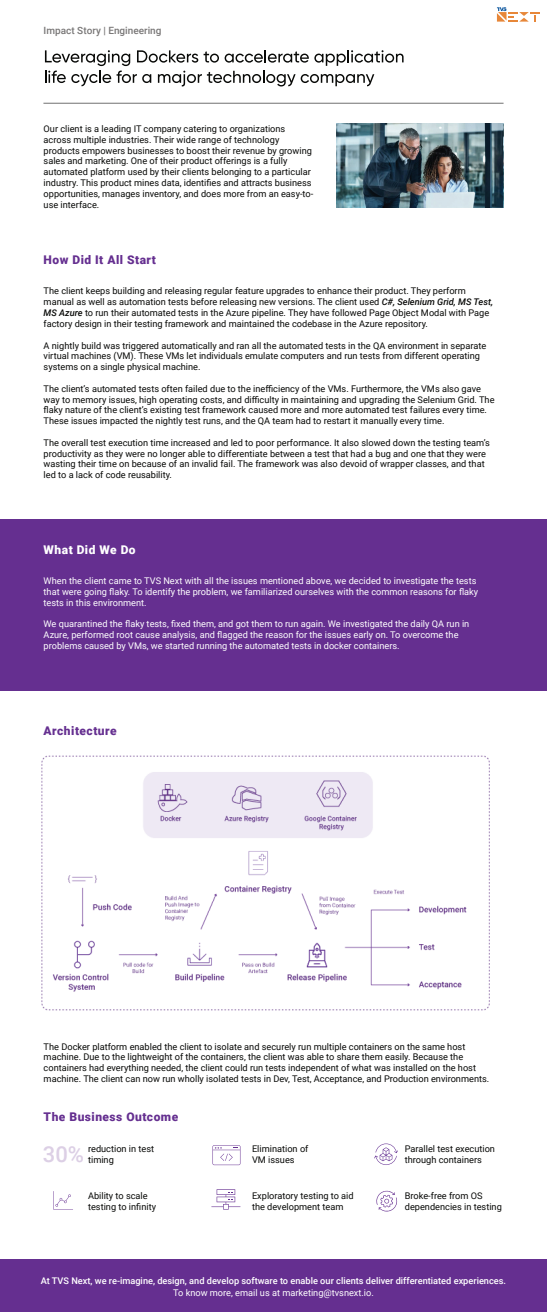
<style>
.page{position:relative;width:547px;height:1312px;background:#fff}
.page>*{position:absolute;margin:0;border:0;box-sizing:border-box;transform-origin:0 0}
.t1{font:500 22px "Roboto";color:#dccfe5}
.t2{font:900 12px "Roboto";letter-spacing:.04em;color:#652f90}
.t3{font:900 12px "Roboto";letter-spacing:.04em;color:#fff}
.t4{font:500 10px "Roboto";color:#797777}
.t5{font:9.2px/10.8px "Roboto";color:#080907}
.t6{font:9.2px/10.8px "Roboto";color:#fff}
.t7{font:500 9.2px "Roboto";color:#fff}
.s1{font-weight:500;font-style:italic}
</style>
<div class="page">
<div style="left:0;top:1260px;width:546px;height:52px;background:#652f90"></div>
<svg style="left:45px;top:50px;width:358px;height:37px"></svg>
<hr style="left:43px;top:103px;width:460px;height:1px;background:#707070">
<svg style="left:496px;top:7px;width:43px;height:15px"></svg>
<div style="left:0;top:519px;width:546px;height:171px;background:#652f90"></div>
<img style="left:336px;top:123px;width:167px;height:85px">
<svg style="left:212px;top:1145px;width:28px;height:20px"></svg>
<svg style="left:53px;top:1191px;width:18px;height:18px"></svg>
<svg style="left:211px;top:1189px;width:29px;height:20px"></svg>
<svg style="left:374px;top:1143px;width:23px;height:22px"></svg>
<svg style="left:376px;top:1190px;width:21px;height:22px"></svg>
<img style="left:41px;top:755px;width:449px;height:256px">
<p class="t4" style="left:44px;top:24px;width:119px">Impact Story | Engineering</p>
<p class="t5" style="left:44px;top:123px;width:271px">Our client is a leading IT company catering to organizations across multiple industries. Their wide range of technology products empowers businesses to boost their revenue by growing sales and marketing. One of their product offerings is a fully automated platform used by their clients belonging to a particular industry. This product mines data, identifies and attracts business opportunities, manages inventory, and does more from an easy-to&shy;use interface.</p>
<h2 class="t2" style="left:44px;top:252px;width:114px">How Did It All Start</h2>
<p class="t5" style="left:44px;top:285px;width:451px">The client keeps building and releasing regular feature upgrades to enhance their product. They perform manual as well as automation tests before releasing new versions. The client used <span class="s1">C#, Selenium Grid, MS Test, MS Azure</span> to run their automated tests in the Azure pipeline. They have followed Page Object Modal with Page factory design in their testing framework and maintained the codebase in the Azure repository.</p>
<p class="t5" style="left:44px;top:339px;width:444px">A nightly build was triggered automatically and ran all the automated tests in the QA environment in separate virtual machines (VM). These VMs let individuals emulate computers and run tests from different operating systems on a single physical machine.</p>
<p class="t5" style="left:44px;top:383px;width:452px">The client’s automated tests often failed due to the inefficiency of the VMs. Furthermore, the VMs also gave way to memory issues, high operating costs, and difficulty in maintaining and upgrading the Selenium Grid. The flaky nature of the client’s existing test framework caused more and more automated test failures every time.<br>These issues impacted the nightly test runs, and the QA team had to restart it manually every time.</p>
<p class="t5" style="left:44px;top:437px;width:447px">The overall test execution time increased and led to poor performance. It also slowed down the testing team’s productivity as they were no longer able to differentiate between a test that had a bug and one that they were wasting their time on because of an invalid fail. The framework was also devoid of wrapper classes, and that led to a lack of code reusability.</p>
<h2 class="t3" style="left:44px;top:541px;width:93px">What Did We Do</h2>
<p class="t6" style="left:44px;top:575px;width:436px">When the client came to TVS Next with all the issues mentioned above, we decided to investigate the tests that were going flaky. To identify the problem, we familiarized ourselves with the common reasons for flaky tests in this environment.</p>
<p class="t6" style="left:44px;top:618px;width:427px">We quarantined the flaky tests, fixed them, and got them to run again. We investigated the daily QA run in<br>Azure, performed root cause analysis, and flagged the reason for the issues early on. To overcome the problems caused by VMs, we started running the automated tests in docker containers.</p>
<h2 class="t2" style="left:44px;top:722px;width:74px">Architecture</h2>
<p class="t5" style="left:44px;top:1040px;width:447px">The Docker platform enabled the client to isolate and securely run multiple containers on the same host machine. Due to the lightweight of the containers, the client was able to share them easily. Because the containers had everything needed, the client could run tests independent of what was installed on the host machine. The client can now run wholly isolated tests in Dev, Test, Acceptance, and Production environments.</p>
<h2 class="t2" style="left:44px;top:1108px;width:136px">The Business Outcome</h2>
<p class="t5" style="left:88px;top:1143px;width:68px">reduction in test timing</p>
<p class="t5" style="left:88px;top:1189px;width:69px">Ability to scale testing to infinity</p>
<h1 class="t1" style="left:43px;top:1138px;width:43px">30%</h1>
<p class="t5" style="left:252px;top:1143px;width:58px">Elimination of<br>VM issues</p>
<p class="t5" style="left:252px;top:1189px;width:103px">Exploratory testing to aid the development team</p>
<p class="t5" style="left:404px;top:1143px;width:92px">Parallel test execution through containers</p>
<p class="t5" style="left:404px;top:1189px;width:98px">Broke-free from OS dependencies in testing</p>
<p class="t7" style="left:41px;top:1273px;width:466px">At TVS Next, we re-imagine, design, and develop software to enable our clients deliver differentiated experiences.</p>
<p class="t6" style="left:173px;top:1286px;width:202px">To know more, email us at marketing@tvsnext.io.</p>
</div>
